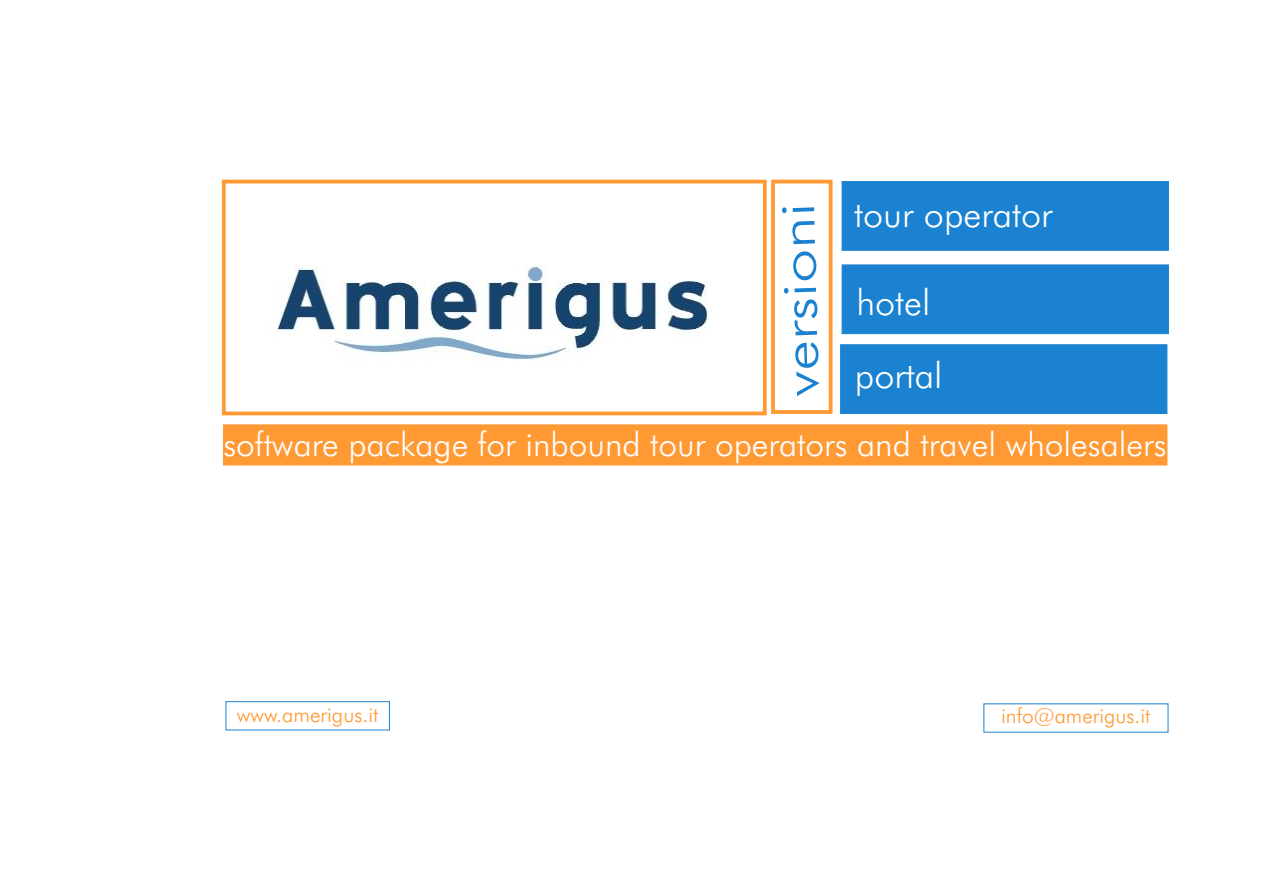
<style>
.page{position:relative;width:1263px;height:894px;background:#fff}
.page>*{position:absolute;margin:0;border:0;box-sizing:border-box;transform-origin:0 0}
.t1{font:49.5px "Futura Lt BT";color:#1a82d1;scale:1.24 1}
.t2{font:36px/73.5px "Futura Lt BT";color:#fff}
.t3{font:33.45px "Futura Lt BT";color:#fff}
.t4{font:21px "Futura Lt BT";color:#f93}
</style>
<div class="page">
<img style="left:276px;top:265px;width:432px;height:95px">
<div style="left:223px;top:425px;width:944px;height:40px;background:#f93"></div>
<div style="left:222px;top:180px;width:545px;height:235px;border:4px solid #f93"></div>
<div style="left:771px;top:180px;width:62px;height:234px;border:4px solid #f93"></div>
<div style="left:842px;top:181px;width:327px;height:69px;background:#1a82d1"></div>
<div style="left:842px;top:265px;width:327px;height:69px;background:#1a82d1;border:1px solid #1a82d1"></div>
<div style="left:840px;top:345px;width:327px;height:69px;background:#1a82d1"></div>
<h1 class="t1" style="left:781px;top:397px;width:121px;rotate:-91deg">ver oi</h1>
<p class="t2" style="left:854px;top:180px;width:200px">tour operator</p>
<p class="t2" style="left:855px;top:269px;width:89px">hotel portal</p>
<p class="t3" style="left:224px;top:431px;width:945px">software package for inbound tour operators and travel wholesalers</p>
<p class="t4" style="left:237px;top:706px;width:143px">www.amerigus.it</p>
<p class="t4" style="left:1001px;top:708px;width:151px">info@amerigus.it</p>
</div>
